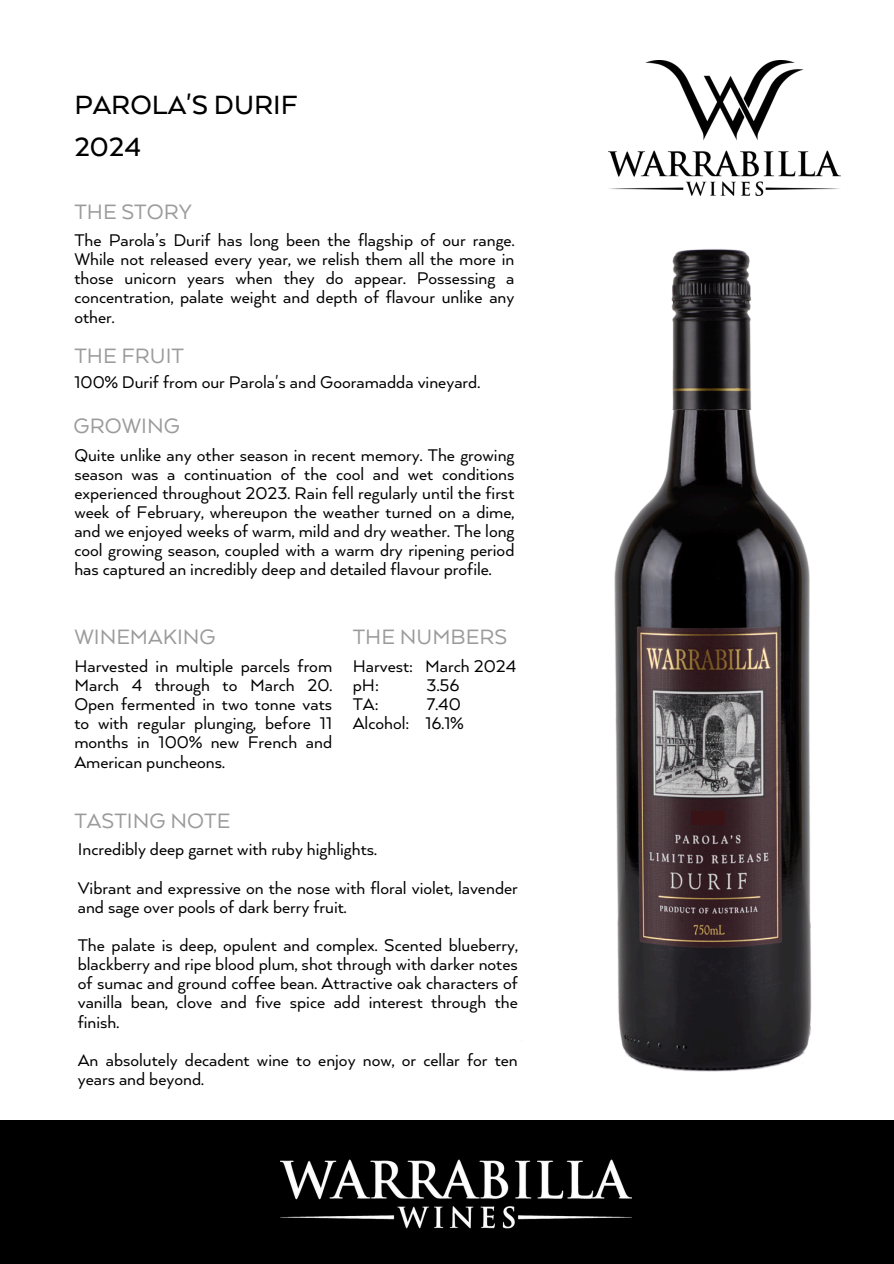
<style>
.page{position:relative;width:894px;height:1264px;background:#fff}
.page>*{position:absolute;margin:0;border:0;box-sizing:border-box;transform-origin:0 0}
.t1{font:500 30.45px/41.7px "Arquitecta";color:#000}
.t2{font:24px "Arquitecta";color:#9c9b9b}
.t3{font:19.5px/19.2px "Arquitecta";color:#000;text-align:justify}
</style>
<div class="page">
<div style="left:0;top:1120px;width:893px;height:143px;background:#000"></div>
<img style="left:280px;top:1159px;width:351px;height:70px">
<img style="left:608px;top:61px;width:232px;height:124px">
<img style="left:361px;top:185px;width:479px;height:989px">
<div style="left:691px;top:811px;width:33px;height:13px;background:#391315"></div>
<p class="t1" style="left:74px;top:86px;width:225px">PAROLA'S DURIF<br>2024</p>
<h1 class="t2" style="left:74px;top:201px;width:119px">THE STORY</h1>
<p class="t3" style="left:74px;top:231px;width:441px">The Parola’s Durif has long been the flagship of our range.<br>While not released every year, we relish them all the more in those unicorn years when they do appear. Possessing a concentration, palate weight and depth of flavour unlike any other.</p>
<p class="t2" style="left:74px;top:345px;width:111px">THE FRUIT</p>
<p class="t3" style="left:74px;top:373px;width:407px">100% Durif from our Parola's and Gooramadda vineyard.</p>
<h2 class="t2" style="left:73px;top:415px;width:108px">GROWING</h2>
<h2 class="t3" style="left:74px;top:446px;width:441px">Quite unlike any other season in recent memory. The growing season was a continuation of the cool and wet conditions experienced throughout 2023. Rain fell regularly until the first week of February, whereupon the weather turned on a dime, and we enjoyed weeks of warm, mild and dry weather. The long cool growing season, coupled with a warm dry ripening period has captured an incredibly deep and detailed flavour profile.</h2>
<p class="t2" style="left:74px;top:626px;width:143px">WINEMAKING</p>
<p class="t3" style="left:74px;top:657px;width:259px">Harvested in multiple parcels from March 4 through to March 20.<br>Open fermented in two tonne vats to with regular plunging, before 11 months in 100% new French and American puncheons.</p>
<h2 class="t2" style="left:74px;top:809px;width:157px">TASTING NOTE</h2>
<p class="t2" style="left:352px;top:626px;width:156px">THE NUMBERS</p>
<p class="t3" style="left:352px;top:657px;width:165px">Harvest: March 2024</p>
<p class="t3" style="left:352px;top:676px;width:28px">pH:</p>
<h2 class="t3" style="left:426px;top:676px;width:34px">3.56</h2>
<h2 class="t3" style="left:352px;top:695px;width:27px">TA:</h2>
<p class="t3" style="left:426px;top:695px;width:36px">7.40</p>
<p class="t3" style="left:352px;top:714px;width:58px">Alcohol:</p>
<p class="t3" style="left:425px;top:714px;width:40px">16.1%</p>
<h2 class="t3" style="left:78px;top:840px;width:300px">Incredibly deep garnet with ruby highlights.</h2>
<h2 class="t3" style="left:78px;top:879px;width:441px">Vibrant and expressive on the nose with floral violet, lavender and sage over pools of dark berry fruit.</h2>
<p class="t3" style="left:78px;top:936px;width:441px">The palate is deep, opulent and complex. Scented blueberry, blackberry and ripe blood plum, shot through with darker notes of sumac and ground coffee bean. Attractive oak characters of vanilla bean, clove and five spice add interest through the finish.</p>
<p class="t3" style="left:78px;top:1051px;width:441px">An absolutely decadent wine to enjoy now, or cellar for ten years and beyond.</p>
</div>
